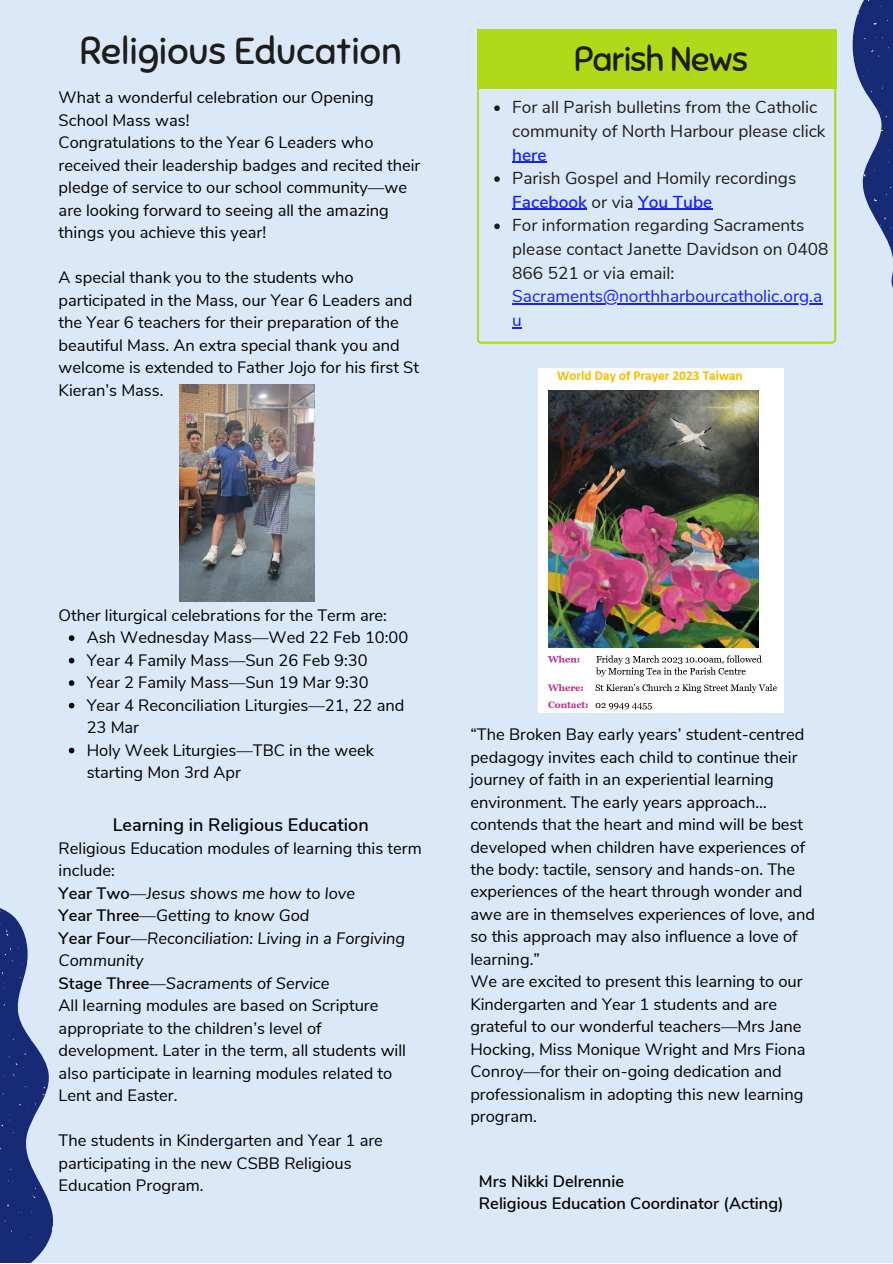
<style>
.page{position:relative;width:893px;height:1264px;background:#fff}
.page>*{position:absolute;margin:0;border:0;box-sizing:border-box;transform-origin:0 0}
.t1{font:37.5px "Sniglet";color:#1d1d1b}
.t2{font:34.5px "Sniglet";letter-spacing:-.025em;color:#1d1d1b}
.t3{font:600 18px "Nunito Sans";color:#000}
.t4{font:17.25px/23.5px "Nunito Sans";color:#1d1d1b}
.t5{font:17.25px/23.5px "Nunito Sans";color:#1820f4}
.t6{font:600 17.25px "Nunito Sans";color:#1820f4}
.t7{font:16.5px/22.5px "Nunito Sans";color:#000}
.t8{font:600 16.5px/22.5px "Nunito Sans";color:#000}
.s1{font-weight:600;color:#1820f4}
.s2{font-weight:600}
.s3{font-style:italic}
</style>
<div class="page">
<div style="left:0;top:0;width:892px;height:1262px;background:#dbe8f8"></div>
<svg style="left:836px;top:0;width:57px;height:333px"></svg>
<svg style="left:0;top:908px;width:53px;height:354px"></svg>
<div style="left:476px;top:29px;width:360px;height:60px;background:#b0d919"></div>
<svg style="left:476px;top:80px;width:360px;height:264px"></svg>
<img style="left:538px;top:369px;width:245px;height:344px">
<img style="left:179px;top:385px;width:135px;height:217px">
<svg style="left:494px;top:105px;width:6px;height:6px"></svg>
<hr style="left:512px;top:162px;width:34px;height:1px;background:#1820f4">
<svg style="left:494px;top:176px;width:6px;height:6px"></svg>
<hr style="left:512px;top:209px;width:75px;height:1px;background:#1820f4">
<hr style="left:638px;top:209px;width:74px;height:1px;background:#1820f4">
<svg style="left:494px;top:223px;width:6px;height:6px"></svg>
<hr style="left:512px;top:303px;width:310px;height:1px;background:#1820f4">
<svg style="left:69px;top:635px;width:5px;height:6px"></svg>
<svg style="left:69px;top:657px;width:5px;height:6px"></svg>
<svg style="left:69px;top:680px;width:5px;height:6px"></svg>
<svg style="left:69px;top:702px;width:5px;height:6px"></svg>
<svg style="left:69px;top:747px;width:5px;height:6px"></svg>
<h1 class="t1" style="left:79px;top:28px;width:324px">Religious Education</h1>
<p class="t7" style="left:59px;top:87px;width:363px">What a wonderful celebration our Opening School Mass was!<br>Congratulations to the Year 6 Leaders who received their leadership badges and recited their pledge of service to our school community—we are looking forward to seeing all the amazing things you achieve this year!</p>
<p class="t7" style="left:59px;top:266px;width:362px">A special thank you to the students who participated in the Mass, our Year 6 Leaders and the Year 6 teachers for their preparation of the beautiful Mass. An extra special thank you and welcome is extended to Father Jojo for his first St Kieran’s Mass.</p>
<h2 class="t2" style="left:574px;top:38px;width:175px">Parish News</h2>
<p class="t4" style="left:512px;top:96px;width:315px">For all Parish bulletins from the Catholic community of North Harbour please click</p>
<p class="t6" style="left:512px;top:143px;width:36px">here</p>
<p class="t4" style="left:512px;top:167px;width:317px">Parish Gospel and Homily recordings<br><span class="s1">Facebook</span> or via <span class="s1">You Tube<br></span>For information regarding Sacraments please contact Janette Davidson on 0408<br>866 521 or via email:</p>
<p class="t5" style="left:512px;top:285px;width:311px">Sacraments@northharbourcatholic.org.a u</p>
<p class="t7" style="left:59px;top:604px;width:330px">Other liturgical celebrations for the Term are:</p>
<p class="t7" style="left:87px;top:626px;width:323px">Ash Wednesday Mass—Wed 22 Feb 10:00<br>Year 4 Family Mass—Sun 26 Feb 9:30<br>Year 2 Family Mass—Sun 19 Mar 9:30<br>Year 4 Reconciliation Liturgies—21, 22 and<br>23 Mar<br>Holy Week Liturgies—TBC in the week starting Mon 3rd Apr</p>
<p class="t3" style="left:113px;top:813px;width:257px">Learning in Religious Education</p>
<p class="t7" style="left:59px;top:837px;width:364px">Religious Education modules of learning this term include:<br><span class="s2">Year Two</span>—<span class="s3">Jesus shows me how to love<br></span><span class="s2">Year Three</span>—<span class="s3">Getting to know God<br></span><span class="s2">Year Four</span>—<span class="s3">Reconciliation: Living in a Forgiving Community<br></span><span class="s2">Stage Three</span>—<span class="s3">Sacraments of Service<br></span>All learning modules are based on Scripture appropriate to the children’s level of development. Later in the term, all students will also participate in learning modules related to Lent and Easter.</p>
<p class="t7" style="left:59px;top:1129px;width:326px">The students in Kindergarten and Year 1 are participating in the new CSBB Religious<br>Education Program.</p>
<p class="t7" style="left:470px;top:723px;width:346px">“The Broken Bay early years’ student-centred pedagogy invites each child to continue their journey of faith in an experiential learning environment. The early years approach… contends that the heart and mind will be best developed when children have experiences of the body: tactile, sensory and hands-on. The experiences of the heart through wonder and awe are in themselves experiences of love, and so this approach may also influence a love of learning.”<br>We are excited to present this learning to our Kindergarten and Year 1 students and are grateful to our wonderful teachers—Mrs Jane Hocking, Miss Monique Wright and Mrs Fiona Conroy—for their on-going dedication and professionalism in adopting this new learning program.</p>
<p class="t8" style="left:479px;top:1169px;width:306px">Mrs Nikki Delrennie<br>Religious Education Coordinator (Acting)</p>
</div>
